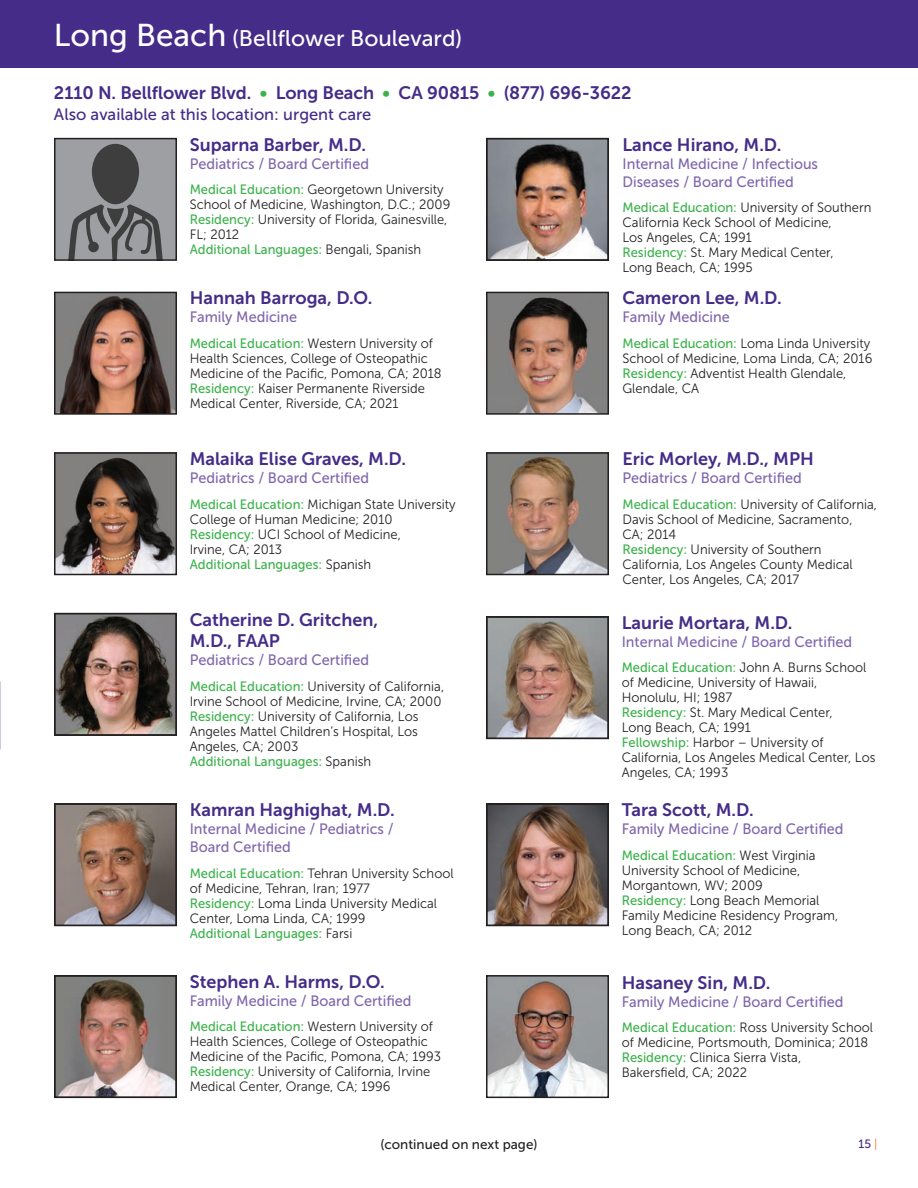
<style>
.page{position:relative;width:918px;height:1188px;background:#fff}
.page>*{position:absolute;margin:0;border:0;box-sizing:border-box;transform-origin:0 0}
.t1{font:22.5px "Museo Sans 500";color:#fff}
.t2{font:18px/21.6px "Museo Sans 700";color:#442c88}
.t3{font:16.5px "Museo Sans 500";color:#442c88}
.t4{font:15px/18px "Museo Sans 500";color:#7f66ad;scale:.96 1}
.t5{font:13.5px/15px "Museo Sans 300";color:#231f20;scale:.96 1}
.t6{font:13.5px "Museo Sans 500";color:#3bb24b;scale:.96 1}
.t7{font:13.5px "Museo Sans 500";color:#231f20}
.t8{font:12px "Museo Sans 500";color:#442c88}
.s1{font-size:31.5px}
.s2{color:#3bb24b}
.s3{font-family:"Museo Sans 500";color:#3bb24b}
.s4{font-family:"Museo Sans 300";color:#231f20}
.s5{font-family:"Museo Sans 300";color:#f47921}
</style>
<div class="page">
<img style="left:57px;top:455px;width:117px;height:117px">
<div style="left:54px;top:452px;width:123px;height:123px;border:2px solid #231f20"></div>
<div style="left:0;top:0;width:918px;height:68px;background:#442c88"></div>
<img style="left:489px;top:455px;width:117px;height:117px">
<div style="left:486px;top:452px;width:123px;height:123px;border:2px solid #231f20"></div>
<img style="left:57px;top:295px;width:117px;height:117px">
<div style="left:54px;top:292px;width:123px;height:123px;border:2px solid #231f20"></div>
<img style="left:490px;top:142px;width:115px;height:115px">
<div style="left:486px;top:138px;width:123px;height:123px;border:2px solid #231f20"></div>
<img style="left:58px;top:807px;width:115px;height:115px">
<div style="left:54px;top:803px;width:123px;height:123px;border:2px solid #231f20"></div>
<img style="left:58px;top:617px;width:115px;height:115px">
<div style="left:54px;top:613px;width:123px;height:123px;border:2px solid #231f20"></div>
<img style="left:58px;top:979px;width:115px;height:115px">
<div style="left:54px;top:975px;width:123px;height:123px;border:2px solid #231f20"></div>
<img style="left:489px;top:295px;width:117px;height:117px">
<div style="left:486px;top:292px;width:123px;height:123px;border:2px solid #231f20"></div>
<img style="left:490px;top:620px;width:115px;height:115px">
<div style="left:486px;top:616px;width:123px;height:123px;border:2px solid #231f20"></div>
<img style="left:490px;top:807px;width:115px;height:115px">
<div style="left:487px;top:804px;width:121px;height:121px;border:2px solid #231f20"></div>
<div style="left:486px;top:803px;width:123px;height:123px;border:2px solid #231f20"></div>
<img style="left:489px;top:978px;width:117px;height:117px">
<div style="left:486px;top:975px;width:123px;height:123px;border:2px solid #231f20"></div>
<div style="left:55px;top:139px;width:121px;height:121px;background:#9d9fa2"></div>
<svg style="left:68px;top:144px;width:95px;height:114px"></svg>
<div style="left:54px;top:138px;width:123px;height:123px;border:2px solid #231f20"></div>
<h1 class="t1" style="left:54px;top:25px;width:410px"><span class="s1">Long Beach</span> (Bellflower Boulevard)</h1>
<h2 class="t2" style="left:54px;top:82px;width:579px">2110 N. Bellflower Blvd. <span class="s2">•</span> Long Beach <span class="s2">•</span> CA 90815 <span class="s2">•</span> (877) 696-3622</h2>
<p class="t3" style="left:54px;top:105px;width:319px">Also available at this location: urgent care</p>
<h2 class="t2" style="left:190px;top:134px;width:178px">Suparna Barber, M.D.</h2>
<p class="t4" style="left:190px;top:155px;width:188px">Pediatrics / Board Certified</p>
<p class="t5" style="left:190px;top:182px;width:273px"><span class="s3">Medical Education:</span> Georgetown University School of Medicine, Washington, D.C.; 2009<br><span class="s3">Residency:</span> University of Florida, Gainesville, FL; 2012</p>
<p class="t6" style="left:190px;top:242px;width:243px">Additional Languages: <span class="s4">Bengali, Spanish</span></p>
<h2 class="t2" style="left:190px;top:287px;width:184px">Hannah Barroga, D.O.</h2>
<p class="t4" style="left:190px;top:308px;width:113px">Family Medicine</p>
<p class="t5" style="left:190px;top:336px;width:264px"><span class="s3">Medical Education:</span> Western University of Health Sciences, College of Osteopathic Medicine of the Pacific, Pomona, CA; 2018<br><span class="s3">Residency:</span> Kaiser Permanente Riverside Medical Center, Riverside, CA; 2021</p>
<h2 class="t2" style="left:190px;top:448px;width:218px">Malaika Elise Graves, M.D.</h2>
<p class="t4" style="left:190px;top:469px;width:188px">Pediatrics / Board Certified</p>
<p class="t5" style="left:190px;top:496px;width:278px"><span class="s3">Medical Education:</span> Michigan State University<br>College of Human Medicine; 2010<br><span class="s3">Residency:</span> UCI School of Medicine,<br>Irvine, CA; 2013</p>
<p class="t6" style="left:190px;top:556px;width:191px">Additional Languages: <span class="s4">Spanish</span></p>
<h2 class="t2" style="left:190px;top:609px;width:190px">Catherine D. Gritchen,<br>M.D., FAAP</h2>
<p class="t4" style="left:190px;top:651px;width:188px">Pediatrics / Board Certified</p>
<p class="t5" style="left:190px;top:679px;width:267px"><span class="s3">Medical Education:</span> University of California, Irvine School of Medicine, Irvine, CA; 2000<br><span class="s3">Residency:</span> University of California, Los Angeles Mattel Children’s Hospital, Los Angeles, CA; 2003</p>
<p class="t6" style="left:190px;top:754px;width:190px">Additional Languages: <span class="s4">Spanish</span></p>
<h2 class="t2" style="left:190px;top:799px;width:207px">Kamran Haghighat, M.D.</h2>
<p class="t4" style="left:190px;top:820px;width:214px">Internal Medicine / Pediatrics /<br>Board Certified</p>
<p class="t5" style="left:190px;top:865px;width:276px"><span class="s3">Medical Education:</span> Tehran University School of Medicine, Tehran, Iran; 1977<br><span class="s3">Residency:</span> Loma Linda University Medical Center, Loma Linda, CA; 1999</p>
<p class="t6" style="left:190px;top:925px;width:171px">Additional Languages: <span class="s4">Farsi</span></p>
<h2 class="t2" style="left:190px;top:971px;width:196px">Stephen A. Harms, D.O.</h2>
<p class="t4" style="left:190px;top:992px;width:232px">Family Medicine / Board Certified</p>
<p class="t5" style="left:190px;top:1019px;width:263px"><span class="s3">Medical Education:</span> Western University of Health Sciences, College of Osteopathic Medicine of the Pacific, Pomona, CA; 1993<br><span class="s3">Residency:</span> University of California, Irvine Medical Center, Orange, CA; 1996</p>
<p class="t7" style="left:380px;top:1137px;width:159px">(continued on next page)</p>
<h2 class="t2" style="left:622px;top:134px;width:161px">Lance Hirano, M.D.</h2>
<p class="t4" style="left:622px;top:155px;width:205px">Internal Medicine / Infectious<br>Diseases / Board Certified</p>
<p class="t5" style="left:622px;top:200px;width:261px"><span class="s3">Medical Education:</span> University of Southern<br>California Keck School of Medicine,<br>Los Angeles, CA; 1991<br><span class="s3">Residency:</span> St. Mary Medical Center,<br>Long Beach, CA; 1995</p>
<h2 class="t2" style="left:622px;top:287px;width:161px">Cameron Lee, M.D.</h2>
<p class="t4" style="left:622px;top:308px;width:113px">Family Medicine</p>
<p class="t5" style="left:622px;top:336px;width:262px"><span class="s3">Medical Education:</span> Loma Linda University School of Medicine, Loma Linda, CA; 2016<br><span class="s3">Residency:</span> Adventist Health Glendale, Glendale, CA</p>
<h2 class="t2" style="left:622px;top:448px;width:193px">Eric Morley, M.D., MPH</h2>
<p class="t4" style="left:622px;top:469px;width:188px">Pediatrics / Board Certified</p>
<p class="t5" style="left:622px;top:496px;width:267px"><span class="s3">Medical Education:</span> University of California, Davis School of Medicine, Sacramento, CA; 2014<br><span class="s3">Residency:</span> University of Southern California, Los Angeles County Medical Center, Los Angeles, CA; 2017</p>
<h2 class="t2" style="left:622px;top:612px;width:172px">Laurie Mortara, M.D.</h2>
<p class="t4" style="left:622px;top:633px;width:241px">Internal Medicine / Board Certified</p>
<p class="t6" style="left:622px;top:660px;width:256px">Medical Education: <span class="s4">John A. Burns School</span></p>
<p class="t5" style="left:622px;top:675px;width:266px">of Medicine, University of Hawaii,<br>Honolulu, HI; 1987<br><span class="s3">Residency:</span> St. Mary Medical Center,<br>Long Beach, CA; 1991<br><span class="s3">Fellowship:</span> Harbor – University of<br>California, Los Angeles Medical Center, Los<br>Angeles, CA; 1993</p>
<h2 class="t2" style="left:622px;top:799px;width:133px">Tara Scott, M.D.</h2>
<p class="t4" style="left:622px;top:820px;width:232px">Family Medicine / Board Certified</p>
<p class="t6" style="left:622px;top:848px;width:204px">Medical Education: <span class="s4">West Virginia</span></p>
<p class="t5" style="left:622px;top:863px;width:227px">University School of Medicine,<br>Morgantown, WV; 2009<br><span class="s3">Residency:</span> Long Beach Memorial<br>Family Medicine Residency Program,<br>Long Beach, CA; 2012</p>
<h2 class="t2" style="left:622px;top:972px;width:150px">Hasaney Sin, M.D.</h2>
<p class="t4" style="left:622px;top:992px;width:232px">Family Medicine / Board Certified</p>
<p class="t5" style="left:622px;top:1020px;width:263px"><span class="s3">Medical Education:</span> Ross University School of Medicine, Portsmouth, Dominica; 2018<br><span class="s3">Residency:</span> Clinica Sierra Vista,<br>Bakersfield, CA; 2022</p>
<p class="t8" style="left:858px;top:1138px;width:21px">15 <span class="s5">|</span></p>
</div>
